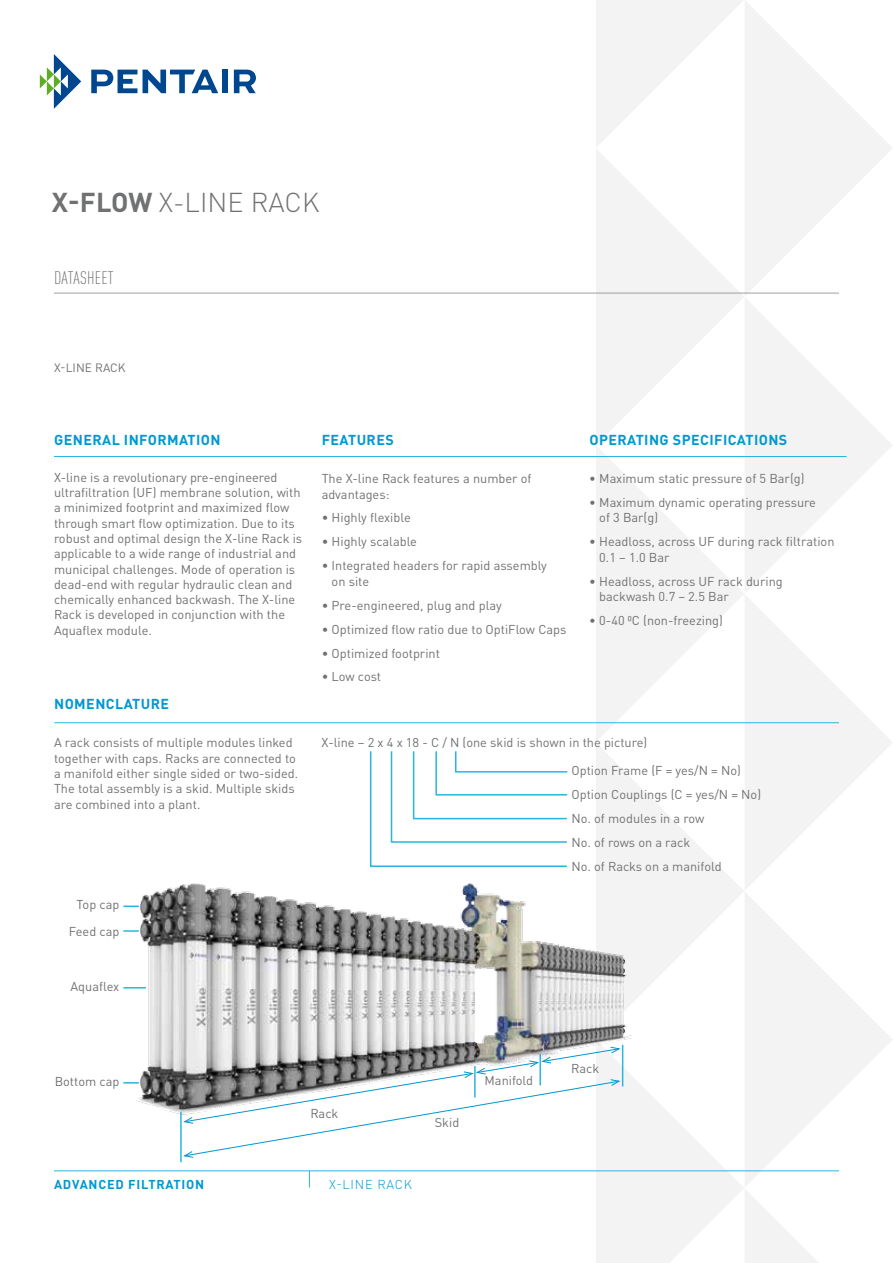
<style>
.page{position:relative;width:893px;height:1263px;background:#fff}
.page>*{position:absolute;margin:0;border:0;box-sizing:border-box;transform-origin:0 0}
.t1{font:300 27px "DIN Pro";color:#707172}
.t2{font:300 condensed 18px "DIN Pro";letter-spacing:.01em;color:#707172}
.t3{font:700 14.25px "DIN Pro";letter-spacing:.03em;color:#0098d1}
.t4{font:12.75px/15.3px "DIN Pro";color:#707172}
.t5{font:700 12.75px "DIN Pro";letter-spacing:.06em;color:#0098d1}
.t6{font:300 12.75px "DIN Pro";letter-spacing:.06em;color:#0098d1}
.t7{font:12px "DIN Pro";letter-spacing:.005em;color:#707172}
.s1{font-weight:700}
</style>
<div class="page">
<svg style="left:596px;top:0;width:296px;height:148px"></svg>
<svg style="left:596px;top:148px;width:296px;height:297px"></svg>
<svg style="left:596px;top:445px;width:296px;height:297px;fill:#f6f6f6"></svg>
<svg style="left:596px;top:742px;width:296px;height:430px"></svg>
<svg style="left:596px;top:1039px;width:237px;height:224px;fill:#f3f3f3"></svg>
<hr style="left:54px;top:1170px;width:785px;height:1px;background:#28b6de">
<svg style="left:309px;top:1171px;width:1px;height:16px"></svg>
<svg style="left:40px;top:54px;width:41px;height:55px"></svg>
<svg style="left:91px;top:70px;width:46px;height:23px"></svg>
<svg style="left:143px;top:70px;width:75px;height:23px"></svg>
<div style="left:222px;top:70px;width:6px;height:23px;background:#004790"></div>
<svg style="left:234px;top:70px;width:22px;height:23px"></svg>
<hr style="left:54px;top:293px;width:785px;height:1px;background:#9ea0a2">
<hr style="left:54px;top:456px;width:792px;height:1px;background:#28b6de">
<hr style="left:54px;top:722px;width:785px;height:1px;background:#28b6de">
<svg style="left:369px;top:751px;width:199px;height:116px"></svg>
<img style="left:128px;top:868px;width:508px;height:252px">
<svg style="left:123px;top:905px;width:16px;height:2px"></svg>
<svg style="left:123px;top:930px;width:16px;height:2px"></svg>
<svg style="left:123px;top:1082px;width:16px;height:1px"></svg>
<hr style="left:180px;top:1112px;width:2px;height:50px;background:#28b6de">
<hr style="left:622px;top:1045px;width:1px;height:41px;background:#28b6de">
<svg style="left:123px;top:987px;width:23px;height:1px"></svg>
<svg style="left:184px;top:1047px;width:436px;height:111px"></svg>
<h1 class="t1" style="left:52px;top:182px;width:269px"><span class="s1">X-FLOW</span> X-LINE RACK</h1>
<h2 class="t2" style="left:54px;top:265px;width:61px">DATASHEET</h2>
<p class="t7" style="left:54px;top:358px;width:73px">X-LINE RACK</p>
<p class="t3" style="left:54px;top:428px;width:168px">GENERAL INFORMATION</p>
<p class="t4" style="left:54px;top:468px;width:250px">X-line is a revolutionary pre-engineered ultrafiltration (UF) membrane solution, with a minimized footprint and maximized flow through smart flow optimization. Due to its robust and optimal design the X-line Rack is applicable to a wide range of industrial and municipal challenges. Mode of operation is dead-end with regular hydraulic clean and chemically enhanced backwash. The X-line Rack is developed in conjunction with the Aquaflex module.</p>
<p class="t3" style="left:54px;top:692px;width:117px">NOMENCLATURE</p>
<p class="t4" style="left:54px;top:734px;width:246px">A rack consists of multiple modules linked together with caps. Racks are connected to a manifold either single sided or two-sided.<br>The total assembly is a skid. Multiple skids are combined into a plant.</p>
<p class="t4" style="left:77px;top:895px;width:44px">Top cap</p>
<p class="t4" style="left:69px;top:922px;width:52px">Feed cap</p>
<p class="t4" style="left:70px;top:978px;width:50px">Aquaflex</p>
<p class="t3" style="left:322px;top:428px;width:74px">FEATURES</p>
<p class="t4" style="left:322px;top:470px;width:211px">The X-line Rack features a number of advantages:</p>
<p class="t4" style="left:322px;top:509px;width:91px">• Highly flexible</p>
<p class="t4" style="left:322px;top:533px;width:97px">• Highly scalable</p>
<p class="t4" style="left:332px;top:557px;width:217px;text-indent:-10px">• Integrated headers for rapid assembly on site</p>
<p class="t4" style="left:322px;top:596px;width:182px">• Pre-engineered, plug and play</p>
<p class="t4" style="left:322px;top:620px;width:246px">• Optimized flow ratio due to OptiFlow Caps</p>
<p class="t4" style="left:322px;top:644px;width:120px">• Optimized footprint</p>
<p class="t4" style="left:322px;top:668px;width:61px">• Low cost</p>
<p class="t3" style="left:589px;top:428px;width:199px">OPERATING SPECIFICATIONS</p>
<p class="t4" style="left:589px;top:470px;width:217px">• Maximum static pressure of 5 Bar(g)</p>
<p class="t4" style="left:599px;top:494px;width:218px;text-indent:-10px">• Maximum dynamic operating pressure of 3 Bar(g)</p>
<p class="t4" style="left:599px;top:533px;width:237px;text-indent:-10px">• Headloss, across UF during rack filtration<br>0.1 – 1.0 Bar</p>
<p class="t4" style="left:599px;top:572px;width:185px;text-indent:-10px">• Headloss, across UF rack during backwash 0.7 – 2.5 Bar</p>
<p class="t4" style="left:589px;top:611px;width:135px">• 0-40 ⁰C (non-freezing)</p>
<p class="t4" style="left:322px;top:734px;width:327px">X-line – 2 x 4 x 18 - C / N (one skid is shown in the picture)</p>
<p class="t4" style="left:571px;top:758px;width:191px;line-height:24px">Option Frame (F = yes/N = No)<br>Option Couplings (C = yes/N = No)<br>No. of modules in a row<br>No. of rows on a rack<br>No. of Racks on a manifold</p>
<p class="t4" style="left:55px;top:1072px;width:66px">Bottom cap</p>
<p class="t4" style="left:310px;top:1104px;width:30px">Rack</p>
<p class="t4" style="left:435px;top:1114px;width:26px">Skid</p>
<p class="t4" style="left:485px;top:1071px;width:50px">Manifold</p>
<p class="t4" style="left:571px;top:1060px;width:30px">Rack</p>
<p class="t5" style="left:54px;top:1174px;width:152px">ADVANCED FILTRATION</p>
<p class="t6" style="left:329px;top:1174px;width:84px">X-LINE RACK</p>
</div>
